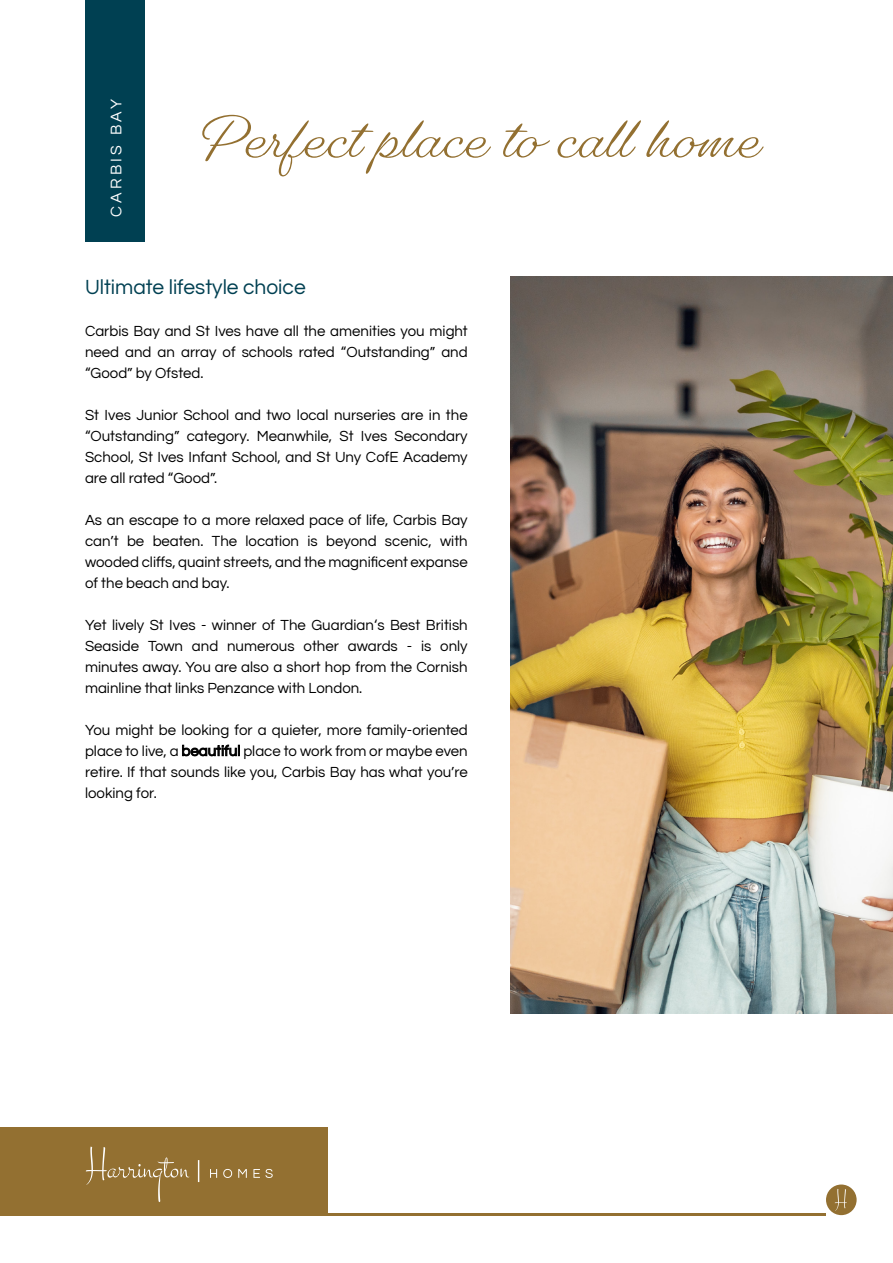
<style>
.page{position:relative;width:893px;height:1263px;background:#fff}
.page>*{position:absolute;margin:0;border:0;box-sizing:border-box;transform-origin:0 0}
.t1{font:500 55.5px "Gautreaux";color:#937031}
.t2{font:21px "Questrial";color:#004052}
.t3{font:15.75px "Questrial";letter-spacing:.2em;color:#fff}
.t4{font:15px/21px "Questrial";color:#000;text-align:justify}
</style>
<div class="page">
<img style="left:510px;top:276px;width:383px;height:738px">
<div style="left:0;top:1127px;width:328px;height:88px;background:#937031"></div>
<hr style="left:285px;top:1213px;width:541px;height:2px;background:#937031">
<svg style="left:86px;top:1146px;width:187px;height:56px"></svg>
<div style="left:826px;top:1184px;width:31px;height:31px;background:#937031;border-radius:50%"></div>
<svg style="left:835px;top:1189px;width:12px;height:22px"></svg>
<div style="left:85px;top:0;width:60px;height:242px;background:#004052"></div>
<p class="t3" style="left:105px;top:217px;width:119px;rotate:-90deg">CARBIS BAY</p>
<h1 class="t1" style="left:195px;top:105px;width:564px">Perfect place to call home</h1>
<h2 class="t2" style="left:85px;top:272px;width:222px">Ultimate lifestyle choice</h2>
<p class="t4" style="left:85px;top:321px;width:384px">Carbis Bay and St Ives have all the amenities you might need and an array of schools rated “Outstanding” and “Good” by Ofsted.</p>
<p class="t4" style="left:85px;top:405px;width:384px">St Ives Junior School and two local nurseries are in the “Outstanding” category. Meanwhile, St Ives Secondary School, St Ives Infant School, and St Uny CofE Academy are all rated “Good”.</p>
<p class="t4" style="left:85px;top:510px;width:384px">As an escape to a more relaxed pace of life, Carbis Bay can’t be beaten. The location is beyond scenic, with wooded cliffs, quaint streets, and the magnificent expanse of the beach and bay.</p>
<p class="t4" style="left:85px;top:615px;width:384px">Yet lively St Ives - winner of The Guardian‘s Best British Seaside Town and numerous other awards - is only minutes away. You are also a short hop from the Cornish mainline that links Penzance with London.</p>
<p class="t4" style="left:85px;top:720px;width:384px">You might be looking for a quieter, more family-oriented place to live, a beautiful place to work from or maybe even retire. If that sounds like you, Carbis Bay has what you’re looking for.</p>
</div>
